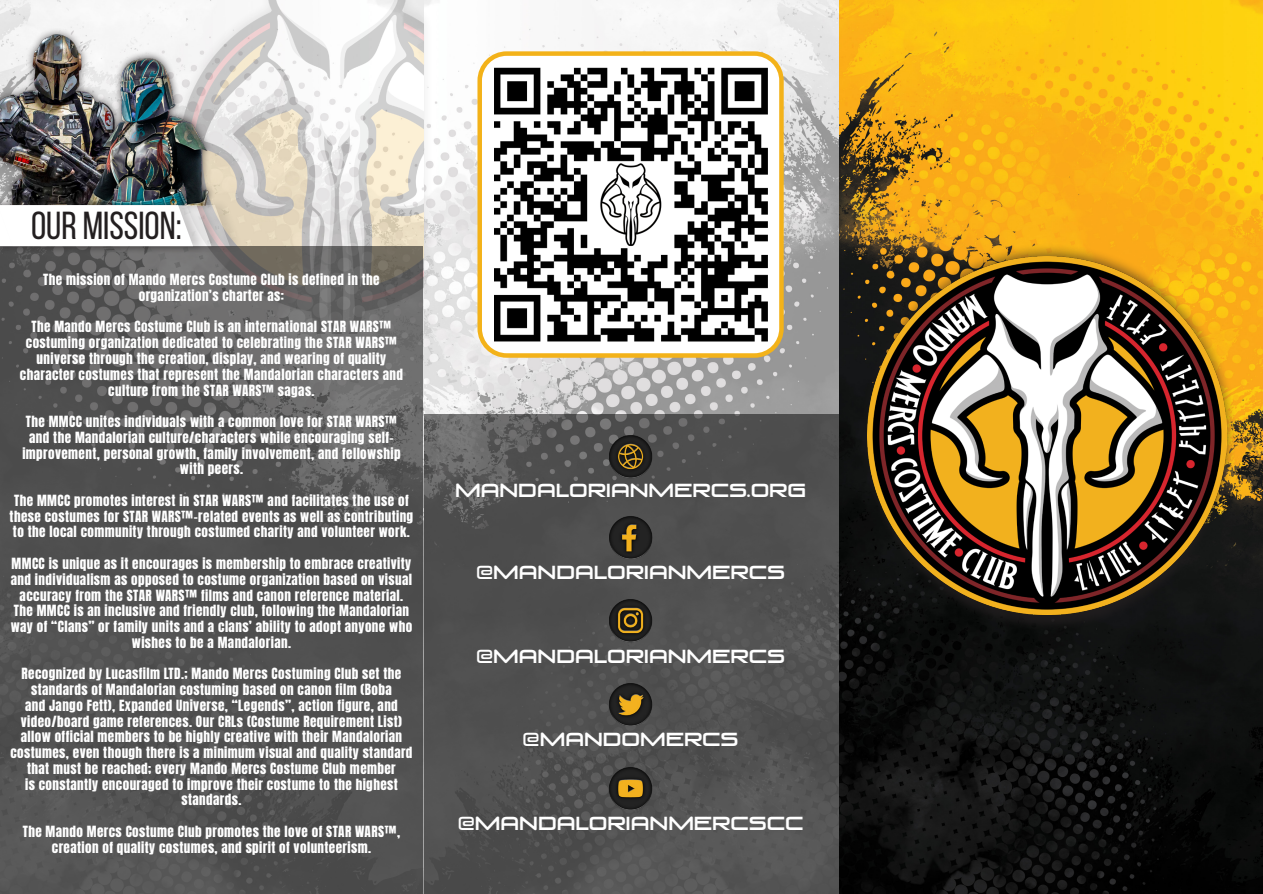
<style>
.page{position:relative;width:1263px;height:894px;background:#fff}
.page>*{position:absolute;margin:0;border:0;box-sizing:border-box;transform-origin:0 0}
.t1{font:39px "Bebas Neue";color:#231f20}
.t2{font:18px "Venus Rising";color:#fff}
.t3{font:13.2px/15.8px "Anton";letter-spacing:.03em;color:#fff;text-align:center}
</style>
<div class="page">
<img style="left:0;top:0;width:1263px;height:893px">
<div style="left:480px;top:54px;width:301px;height:301px;background:#fff;border-radius:27px"></div>
<div style="left:477px;top:51px;width:306px;height:306px;border:4px solid #f3b219;border-radius:27px"></div>
<img style="left:494px;top:68px;width:273px;height:273px">
<svg style="left:423px;top:414px;width:417px;height:479px;background:#515151"></svg>
<img style="left:609px;top:435px;width:43px;height:43px">
<img style="left:609px;top:599px;width:43px;height:43px">
<img style="left:609px;top:515px;width:43px;height:43px">
<img style="left:609px;top:766px;width:43px;height:43px">
<img style="left:609px;top:683px;width:43px;height:42px">
<div style="left:865px;top:268px;width:364px;height:364px;background:#0f1110"></div>
<div style="left:169px;top:0;width:264px;height:340px;background:#231f20;opacity:.54"></div>
<img style="left:158px;top:0;width:265px;height:246px">
<svg style="left:0;top:246px;width:423px;height:647px;background:#565656"></svg>
<img style="left:0;top:14px;width:129px;height:183px">
<img style="left:77px;top:49px;width:139px;height:148px">
<div style="left:0;top:197px;width:243px;height:57px;background:#231f20;opacity:.55"></div>
<svg style="left:0;top:205px;width:230px;height:41px"></svg>
<div style="left:857px;top:243px;width:379px;height:379px;background:#231f20;opacity:.54"></div>
<img style="left:867px;top:256px;width:359px;height:358px">
<p class="t1" style="left:31px;top:204px;width:152px">OUR MISSION:</p>
<p class="t3" style="left:43px;top:273px;width:338px">The mission of Mando Mercs Costume Club is defined in the organization’s charter as:</p>
<p class="t3" style="left:20px;top:320px;width:385px">The Mando Mercs Costume Club is an international STAR WARS™ costuming organization dedicated to celebrating the STAR WARS™ universe through the creation, display, and wearing of quality character costumes that represent the Mandalorian characters and culture from the STAR WARS™ sagas.</p>
<p class="t3" style="left:22px;top:414px;width:380px">The MMCC unites individuals with a common love for STAR WARS™ and the Mandalorian culture/characters while encouraging self&shy;improvement, personal growth, family involvement, and fellowship with peers.</p>
<p class="t3" style="left:10px;top:493px;width:405px">The MMCC promotes interest in STAR WARS™ and facilitates the use of these costumes for STAR WARS™-related events as well as contributing to the local community through costumed charity and volunteer work.</p>
<p class="t3" style="left:11px;top:556px;width:403px">MMCC is unique as it encourages is membership to embrace creativity and individualism as opposed to costume organization based on visual accuracy from the STAR WARS™ films and canon reference material.<br>The MMCC is an inclusive and friendly club, following the Mandalorian way of “Clans” or family units and a clans’ ability to adopt anyone who wishes to be a Mandalorian.</p>
<p class="t3" style="left:10px;top:666px;width:403px">Recognized by Lucasfilm LTD.; Mando Mercs Costuming Club set the standards of Mandalorian costuming based on canon film (Boba<br>and Jango Fett), Expanded Universe, “Legends”, action figure, and video/board game references. Our CRLs (Costume Requirement List) allow official members to be highly creative with their Mandalorian costumes, even though there is a minimum visual and quality standard that must be reached; every Mando Mercs Costume Club member<br>is constantly encouraged to improve their costume to the highest standards.</p>
<p class="t3" style="left:23px;top:824px;width:379px">The Mando Mercs Costume Club promotes the love of STAR WARS™, creation of quality costumes, and spirit of volunteerism.</p>
<p class="t2" style="left:455px;top:479px;width:352px">MANDALORIANMERCS.ORG</p>
<p class="t2" style="left:476px;top:561px;width:311px">@MANDALORIANMERCS</p>
<p class="t2" style="left:476px;top:645px;width:311px">@MANDALORIANMERCS</p>
<p class="t2" style="left:522px;top:728px;width:218px">@MANDOMERCS</p>
<p class="t2" style="left:458px;top:812px;width:347px">@MANDALORIANMERCSCC</p>
</div>
